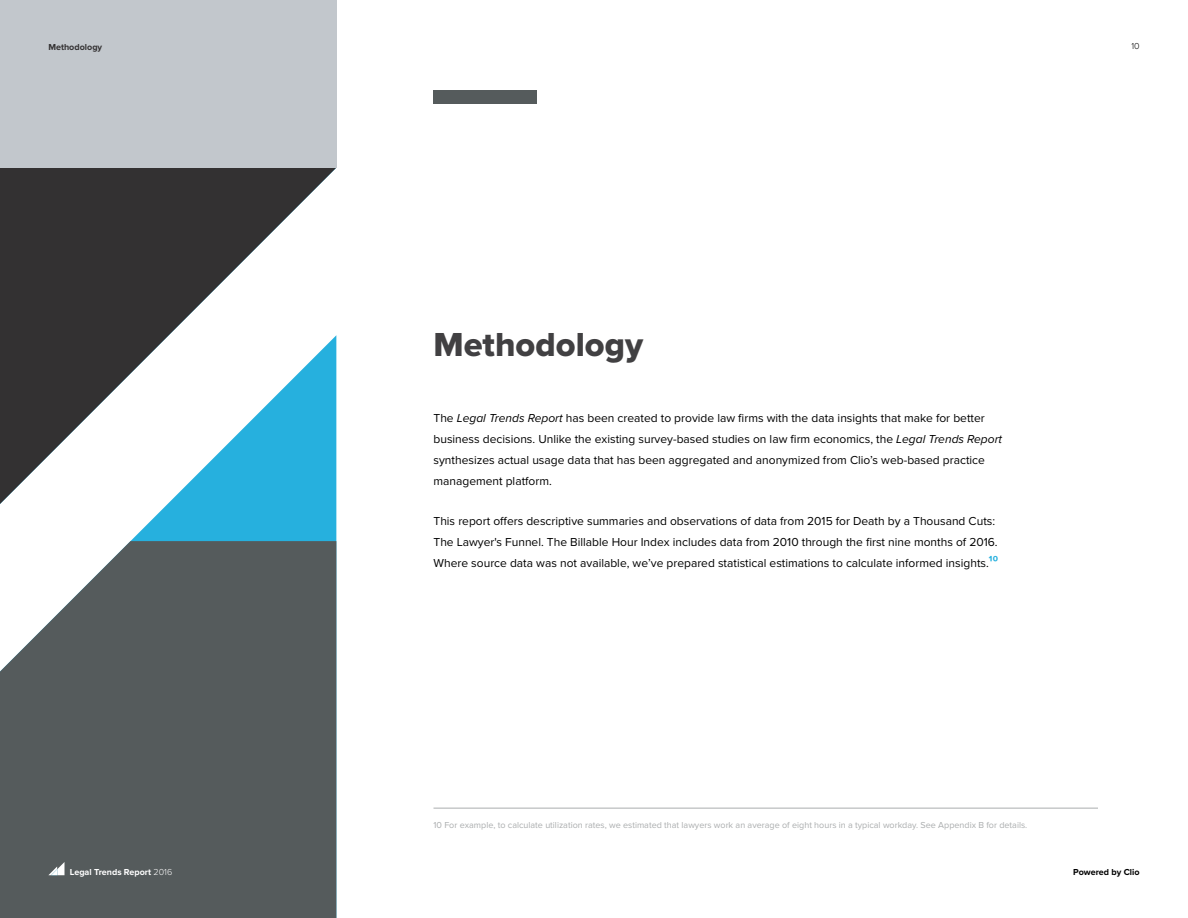
<style>
.page{position:relative;width:1188px;height:918px;background:#fff}
.page>*{position:absolute;margin:0;border:0;box-sizing:border-box;transform-origin:0 0}
.t1{font:34.5px "Proxima Nova Extrabld";color:#414042}
.t2{font:12px/21px "Proxima Nova";color:#000}
.t3{font:9px "Proxima Nova";color:#aaadae}
.t4{font:700 9px "Proxima Nova";color:#fff}
.t5{font:700 9px "Proxima Nova";color:#000}
.t6{font:700 9px "Proxima Nova";color:#333132}
.t7{font:300 9px "Proxima Nova";color:#000}
.s1{font-style:italic}
.s2{font-weight:700;font-size:13.5px;color:#26b0de}
.s3{font-weight:300}
</style>
<div class="page">
<hr style="left:434px;top:808px;width:664px;height:1px;background:#aaadae">
<svg style="left:130px;top:504px;width:206px;height:37px;fill:#26b0de"></svg>
<svg style="left:0;top:541px;width:336px;height:377px;fill:#555b5c"></svg>
<svg style="left:0;top:168px;width:336px;height:336px;fill:#333132"></svg>
<div style="left:0;top:0;width:336px;height:168px;background:#c2c7cc"></div>
<div style="left:434px;top:90px;width:103px;height:13px;background:#555b5c"></div>
<svg style="left:48px;top:862px;width:17px;height:13px"></svg>
<p class="t6" style="left:48px;top:42px;width:55px">Methodology</p>
<p class="t7" style="left:1131px;top:41px;width:10px">10</p>
<h1 class="t1" style="left:434px;top:324px;width:211px">Methodology</h1>
<p class="t2" style="left:434px;top:407px;width:570px">The <span class="s1">Legal Trends Report</span> has been created to provide law firms with the data insights that make for better business decisions. Unlike the existing survey-based studies on law firm economics, the <span class="s1">Legal Trends Report </span>synthesizes actual usage data that has been aggregated and anonymized from Clio’s web-based practice management platform.</p>
<p class="t2" style="left:434px;top:511px;width:566px">This report offers descriptive summaries and observations of data from 2015 for Death by a Thousand Cuts:<br>The Lawyer's Funnel. The Billable Hour Index includes data from 2010 through the first nine months of 2016.<br>Where source data was not available, we’ve prepared statistical estimations to calculate informed insights.<span class="s2">¹⁰</span></p>
<p class="t4" style="left:70px;top:867px;width:104px">Legal Trends Report <span class="s3">2016</span></p>
<p class="t3" style="left:434px;top:820px;width:595px">10 For example, to calculate utilization rates, we estimated that lawyers work an average of eight hours in a typical workday. See Appendix B for details.</p>
<p class="t5" style="left:1073px;top:867px;width:68px">Powered by Clio</p>
</div>
